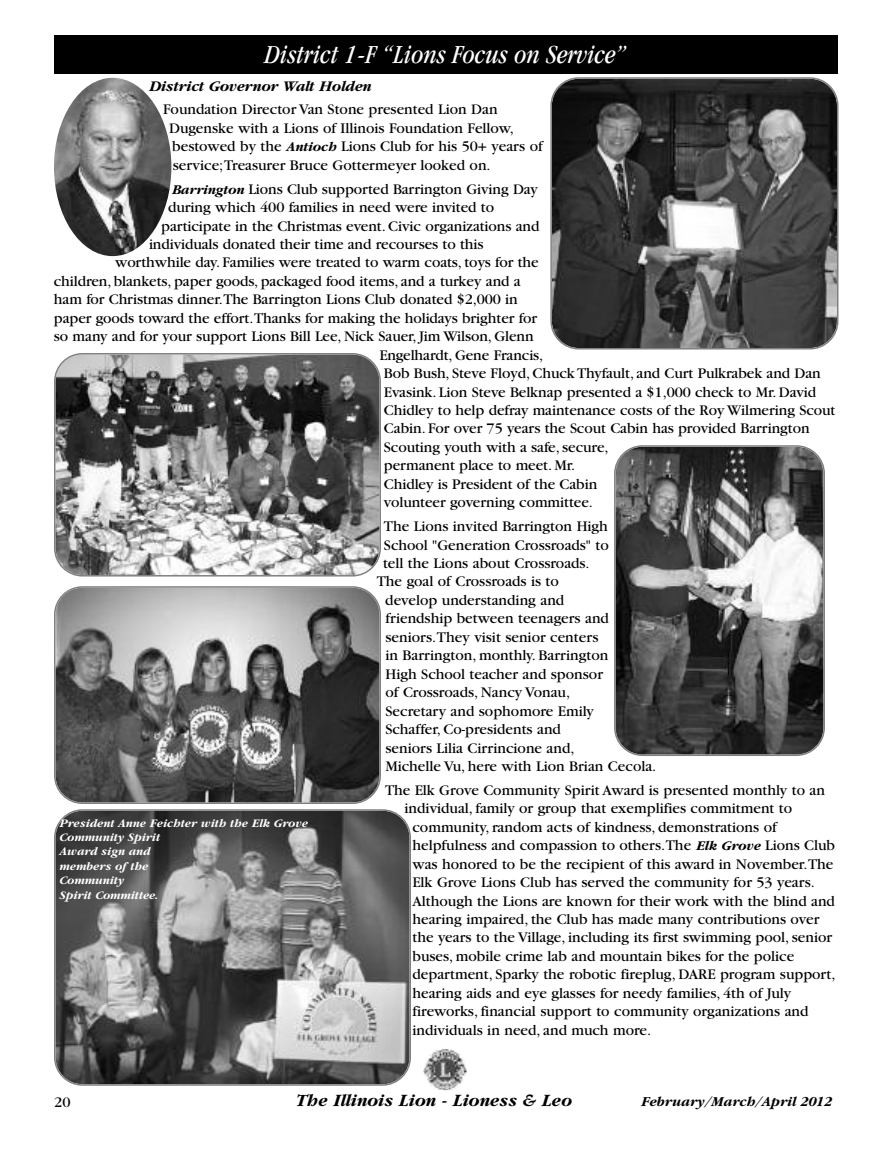
<style>
.page{position:relative;width:891px;height:1161px;background:#fff}
.page>*{position:absolute;margin:0;border:0;box-sizing:border-box;transform-origin:0 0}
.t1{font:italic condensed 27px "Garamond";color:#fff}
.t2{font:italic 700 18px "Garamond";color:#000}
.t3{font:15.3px/18.5px "Garamond";color:#000}
.t4{font:italic 700 15.3px "Garamond";letter-spacing:-.005em;color:#000}
.t5{font:italic 700 14.25px "Garamond";color:#000}
.t6{font:italic 700 12px/14.4px "Garamond";color:#fff}
.s1{font-weight:700;font-style:italic;font-size:13.8px}
</style>
<div class="page">
<img style="left:423px;top:1049px;width:44px;height:41px">
<div style="left:54px;top:35px;width:783px;height:38px;background:#000"></div>
<img style="left:54px;top:78px;width:117px;height:178px;border-radius:50%">
<svg style="left:550px;top:77px;width:288px;height:273px;background:#4b4b4b"></svg>
<svg style="left:54px;top:353px;width:327px;height:224px;background:#808080"></svg>
<svg style="left:614px;top:445px;width:211px;height:311px;background:#626262"></svg>
<svg style="left:54px;top:586px;width:327px;height:218px;background:#757575"></svg>
<svg style="left:54px;top:809px;width:357px;height:277px;background:#727272"></svg>
<h1 class="t1" style="left:265px;top:44px;width:363px">District 1-F “Lions Focus on Service”</h1>
<p class="t4" style="left:149px;top:77px;width:224px">District Governor Walt Holden</p>
<p class="t3" style="left:169px;top:102px;width:375px;text-indent:-6px">Foundation Director Van Stone presented Lion Dan Dugenske with a Lions of Illinois Foundation Fellow, bestowed by the <span class="s1">Antioch</span> Lions Club for his 50+ years of service;Treasurer Bruce Gottermeyer looked on.</p>
<p class="t3" style="left:172px;top:181px;width:368px"><span class="s1">Barrington</span> Lions Club supported Barrington Giving Day</p>
<p class="t3" style="left:168px;top:199px;width:327px">during which 400 families in need were invited to</p>
<p class="t3" style="left:161px;top:218px;width:380px">participate in the Christmas event. Civic organizations and</p>
<p class="t3" style="left:149px;top:236px;width:336px">individuals donated their time and recourses to this</p>
<p class="t3" style="left:115px;top:255px;width:425px">worthwhile day. Families were treated to warm coats, toys for the</p>
<p class="t3" style="left:54px;top:273px;width:468px">children, blankets, paper goods, packaged food items, and a turkey and a</p>
<p class="t3" style="left:54px;top:292px;width:465px">ham for Christmas dinner.The Barrington Lions Club donated $2,000 in</p>
<p class="t3" style="left:54px;top:310px;width:485px">paper goods toward the effort.Thanks for making the holidays brighter for</p>
<p class="t3" style="left:54px;top:329px;width:481px">so many and for your support Lions Bill Lee, Nick Sauer, Jim Wilson, Glenn</p>
<p class="t3" style="left:379px;top:347px;width:165px">Engelhardt, Gene Francis,</p>
<p class="t3" style="left:384px;top:366px;width:438px">Bob Bush, Steve Floyd, Chuck Thyfault, and Curt Pulkrabek and Dan</p>
<p class="t3" style="left:384px;top:384px;width:434px">Evasink. Lion Steve Belknap presented a $1,000 check to Mr. David</p>
<p class="t3" style="left:384px;top:402px;width:453px">Chidley to help defray maintenance costs of the Roy Wilmering Scout</p>
<p class="t3" style="left:384px;top:421px;width:427px">Cabin. For over 75 years the Scout Cabin has provided Barrington</p>
<p class="t3" style="left:384px;top:439px;width:226px">Scouting youth with a safe, secure,</p>
<p class="t3" style="left:384px;top:458px;width:193px">permanent place to meet. Mr.</p>
<p class="t3" style="left:384px;top:476px;width:215px">Chidley is President of the Cabin</p>
<p class="t3" style="left:384px;top:495px;width:210px">volunteer governing committee.</p>
<p class="t3" style="left:384px;top:519px;width:226px">The Lions invited Barrington High</p>
<p class="t3" style="left:384px;top:537px;width:226px">School "Generation Crossroads" to</p>
<p class="t3" style="left:383px;top:555px;width:208px">tell the Lions about Crossroads.</p>
<p class="t3" style="left:377px;top:574px;width:184px">The goal of Crossroads is to</p>
<p class="t3" style="left:385px;top:592px;width:181px">develop understanding and</p>
<p class="t3" style="left:385px;top:611px;width:225px">friendship between teenagers and</p>
<p class="t3" style="left:385px;top:629px;width:214px">seniors.They visit senior centers</p>
<p class="t3" style="left:385px;top:648px;width:224px">in Barrington, monthly. Barrington</p>
<p class="t3" style="left:385px;top:666px;width:219px">High School teacher and sponsor</p>
<p class="t3" style="left:385px;top:685px;width:186px">of Crossroads, Nancy Vonau,</p>
<p class="t3" style="left:385px;top:703px;width:210px">Secretary and sophomore Emily</p>
<p class="t3" style="left:385px;top:721px;width:177px">Schaffer, Co-presidents and</p>
<p class="t3" style="left:385px;top:740px;width:191px">seniors Lilia Cirrincione and,</p>
<p class="t3" style="left:385px;top:758px;width:272px">Michelle Vu, here with Lion Brian Cecola.</p>
<p class="t3" style="left:385px;top:782px;width:442px">The Elk Grove Community Spirit Award is presented monthly to an</p>
<p class="t3" style="left:405px;top:801px;width:389px">individual, family or group that exemplifies commitment to</p>
<p class="t3" style="left:412px;top:819px;width:366px">community, random acts of kindness, demonstrations of</p>
<p class="t3" style="left:412px;top:838px;width:424px">helpfulness and compassion to others.The <span class="s1">Elk Grove</span> Lions Club</p>
<p class="t3" style="left:413px;top:856px;width:422px">was honored to be the recipient of this award in November.The</p>
<p class="t3" style="left:413px;top:874px;width:404px">Elk Grove Lions Club has served the community for 53 years.</p>
<p class="t3" style="left:412px;top:893px;width:424px">Although the Lions are known for their work with the blind and</p>
<p class="t3" style="left:412px;top:911px;width:408px">hearing impaired, the Club has made many contributions over</p>
<p class="t3" style="left:412px;top:930px;width:421px">the years to the Village, including its first swimming pool, senior</p>
<p class="t3" style="left:412px;top:948px;width:383px">buses, mobile crime lab and mountain bikes for the police</p>
<p class="t3" style="left:412px;top:967px;width:425px">department, Sparky the robotic fireplug, DARE program support,</p>
<p class="t3" style="left:412px;top:985px;width:380px">hearing aids and eye glasses for needy families, 4th of July</p>
<p class="t3" style="left:412px;top:1004px;width:398px">fireworks, financial support to community organizations and</p>
<p class="t3" style="left:412px;top:1022px;width:240px">individuals in need, and much more.</p>
<p class="t6" style="left:59px;top:815px;width:250px">President Anne Feichter with the Elk Grove<br>Community Spirit<br>Award sign and<br>members of the<br>Community<br>Spirit Committee.</p>
<p class="t3" style="left:54px;top:1094px;width:18px">20</p>
<p class="t2" style="left:296px;top:1089px;width:277px">The Illinois Lion - Lioness &amp; Leo</p>
<p class="t5" style="left:641px;top:1092px;width:193px">February/March/April 2012</p>
</div>
